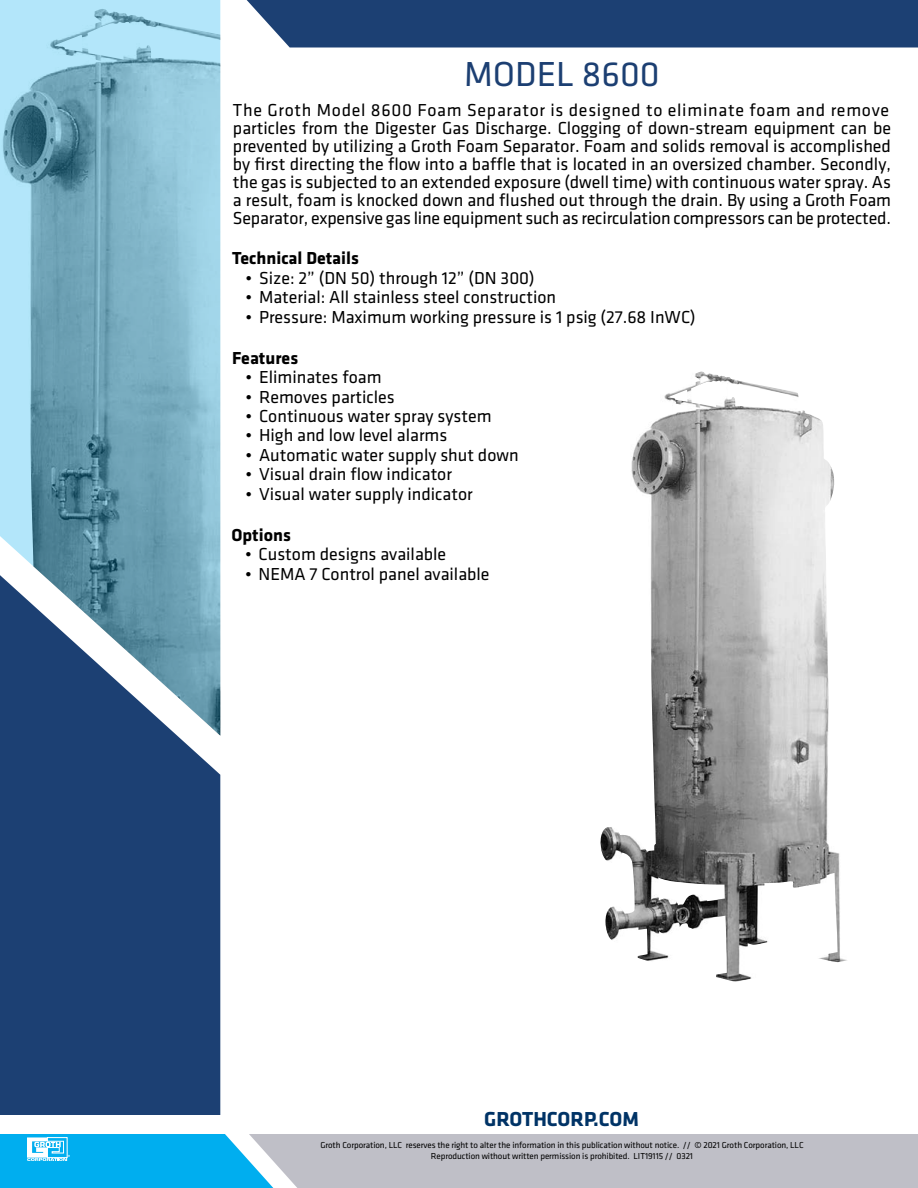
<style>
.page{position:relative;width:918px;height:1188px;background:#fff}
.page>*{position:absolute;margin:0;border:0;box-sizing:border-box;transform-origin:0 0}
.t1{font:36px "Klavika";color:#1c3f72}
.t2{font:700 21px "Klavika";color:#036}
.t3{font:18px/18px "Klavika";color:#000;text-align:justify}
.t4{font:700 18px "Klavika";color:#000}
.t5{font:9px/10.8px "Klavika";letter-spacing:-.01em;color:#000;text-align:center}
</style>
<div class="page">
<div style="left:0;top:736px;width:220px;height:379px;background:#1c4073"></div>
<div style="left:247px;top:0;width:671px;height:47px;background:#1c4073"></div>
<img style="left:600px;top:371px;width:247px;height:611px">
<svg style="left:0;top:0;width:220px;height:736px;background:#7cabc1"></svg>
<svg style="left:0;top:1134px;width:918px;height:54px;background:#8fbcd3"></svg>
<h1 class="t1" style="left:464px;top:56px;width:197px">MODEL 8600</h1>
<p class="t3" style="left:233px;top:101px;width:660px">The Groth Model 8600 Foam Separator is designed to eliminate foam and remove particles from the Digester Gas Discharge. Clogging of down-stream equipment can be prevented by utilizing a Groth Foam Separator. Foam and solids removal is accomplished by first directing the flow into a baffle that is located in an oversized chamber. Secondly, the gas is subjected to an extended exposure (dwell time) with continuous water spray. As a result, foam is knocked down and flushed out through the drain. By using a Groth Foam Separator, expensive gas line equipment such as recirculation compressors can be protected.</p>
<p class="t4" style="left:232px;top:249px;width:128px">Technical Details</p>
<p class="t3" style="left:246px;top:269px;width:291px">• Size: 2” (DN 50) through 12” (DN 300)</p>
<p class="t3" style="left:246px;top:289px;width:312px">• Material: All stainless steel construction</p>
<p class="t3" style="left:246px;top:308px;width:452px">• Pressure: Maximum working pressure is 1 psig (27.68 InWC)</p>
<p class="t4" style="left:232px;top:348px;width:68px">Features</p>
<p class="t3" style="left:246px;top:368px;width:138px">• Eliminates foam</p>
<p class="t3" style="left:246px;top:388px;width:151px">• Removes particles</p>
<p class="t3" style="left:246px;top:407px;width:248px">• Continuous water spray system</p>
<p class="t3" style="left:246px;top:427px;width:203px">• High and low level alarms</p>
<p class="t3" style="left:246px;top:446px;width:275px">• Automatic water supply shut down</p>
<p class="t3" style="left:246px;top:466px;width:208px">• Visual drain flow indicator</p>
<p class="t3" style="left:246px;top:485px;width:229px">• Visual water supply indicator</p>
<p class="t4" style="left:232px;top:525px;width:61px">Options</p>
<p class="t3" style="left:245px;top:545px;width:203px">• Custom designs available</p>
<p class="t3" style="left:245px;top:565px;width:246px">• NEMA 7 Control panel available</p>
<p class="t2" style="left:484px;top:1108px;width:156px">GROTHCORP.COM</p>
<p class="t5" style="left:320px;top:1140px;width:485px">Groth Corporation, LLC reserves the right to alter the information in this publication without notice. // © 2021 Groth Corporation, LLC<br>Reproduction without written permission is prohibited. LIT19115 // 0321</p>
</div>
